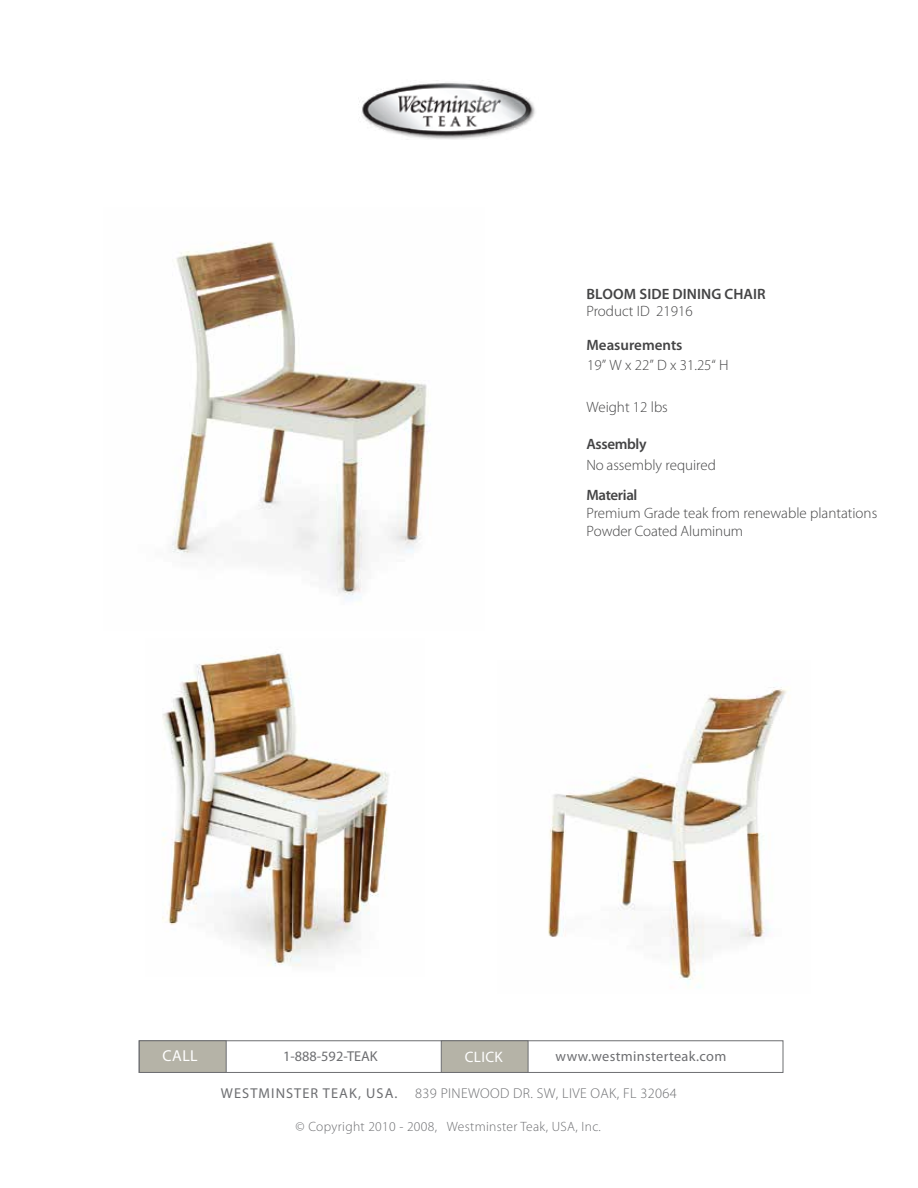
<style>
.page{position:relative;width:918px;height:1188px;background:#fff}
.page>*{position:absolute;margin:0;border:0;box-sizing:border-box;transform-origin:0 0}
.t1{font:15.9px "Myriad Pro";color:#fff}
.t2{font:15.15px "Myriad Pro";letter-spacing:.025em;color:#fff}
.t3{font:300 15px/18px "Myriad Pro";color:#444445}
.t4{font:600 15px "Myriad Pro";color:#444445}
.t5{font:600 15px "Myriad Pro";letter-spacing:-.025em;color:#444445}
.t6{font:300 14.25px "Myriad Pro";letter-spacing:.025em;color:#6d6e71}
.t7{font:14.25px "Myriad Pro";letter-spacing:.025em;color:#6d6e71}
.t8{font:14.25px "Myriad Pro";color:#6d6e71}
.t9{font:300 13.5px "Myriad Pro";letter-spacing:.025em;color:#6d6e71}
.s1{font-weight:400}
</style>
<div class="page">
<div style="left:139px;top:1041px;width:644px;height:32px;border:1px solid #6d6e71"></div>
<div style="left:441px;top:1041px;width:87px;height:32px;background:#b5b3a7;border:1px solid #6d6e71"></div>
<div style="left:139px;top:1041px;width:87px;height:32px;background:#b5b3a7;border:1px solid #6d6e71"></div>
<img style="left:358px;top:82px;width:177px;height:58px">
<img style="left:548px;top:687px;width:239px;height:301px">
<img style="left:172px;top:241px;width:256px;height:359px">
<img style="left:162px;top:649px;width:227px;height:318px">
<p class="t4" style="left:586px;top:286px;width:181px">BLOOM SIDE DINING CHAIR</p>
<p class="t3" style="left:586px;top:302px;width:108px">Product ID 21916</p>
<p class="t4" style="left:586px;top:337px;width:98px">Measurements</p>
<p class="t3" style="left:587px;top:357px;width:143px">19” W x 22” D x 31.25“ H</p>
<p class="t3" style="left:586px;top:398px;width:83px">Weight 12 lbs</p>
<p class="t5" style="left:586px;top:435px;width:62px">Assembly</p>
<p class="t3" style="left:586px;top:456px;width:131px">No assembly required</p>
<p class="t5" style="left:586px;top:487px;width:53px">Material</p>
<p class="t3" style="left:586px;top:505px;width:292px">Premium Grade teak from renewable plantations<br>Powder Coated Aluminum</p>
<p class="t1" style="left:163px;top:1047px;width:37px">CALL</p>
<p class="t8" style="left:283px;top:1049px;width:96px">1-888-592-TEAK</p>
<p class="t2" style="left:465px;top:1049px;width:40px">CLICK</p>
<p class="t7" style="left:556px;top:1049px;width:172px">www.westminsterteak.com</p>
<p class="t6" style="left:221px;top:1085px;width:457px"><span class="s1">WESTMINSTER TEAK, USA.</span> 839 PINEWOOD DR. SW, LIVE OAK, FL 32064</p>
<p class="t9" style="left:296px;top:1119px;width:307px">© Copyright 2010 - 2008, Westminster Teak, USA, Inc.</p>
</div>
